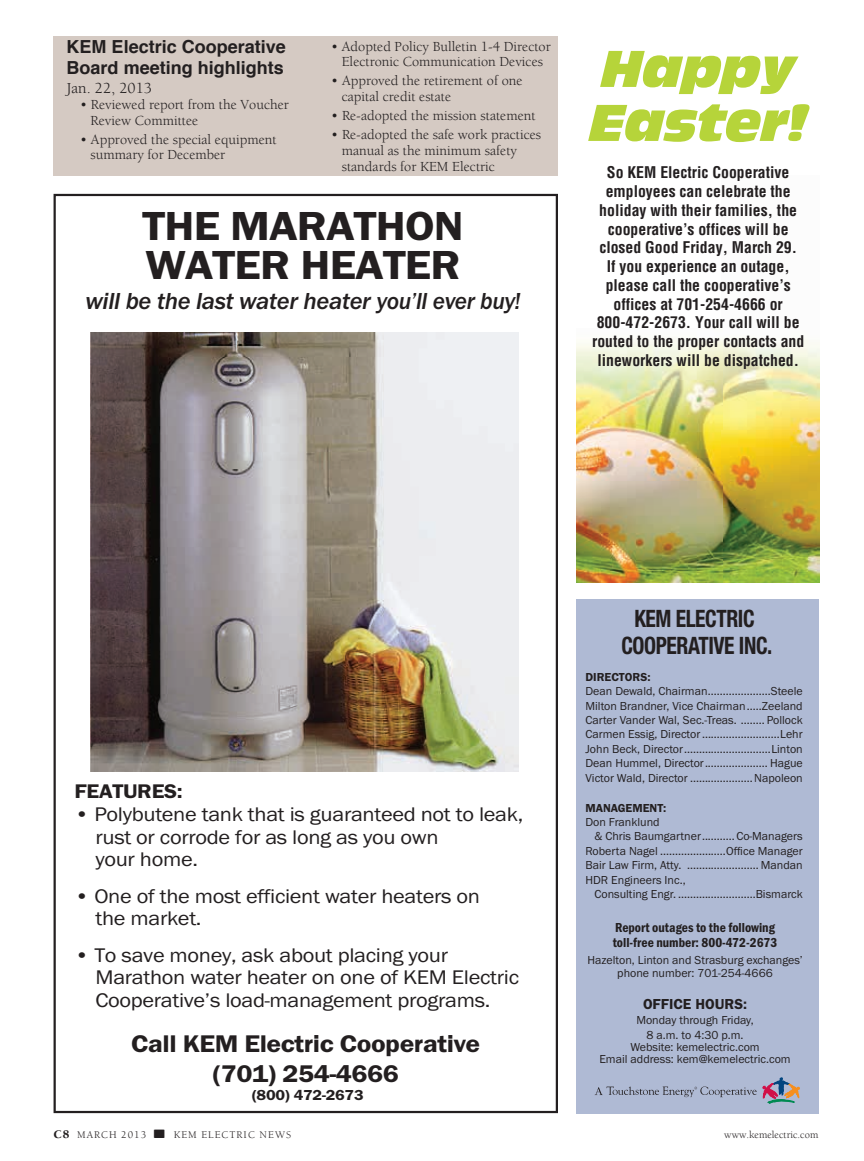
<style>
.page{position:relative;width:864px;height:1161px;background:#fff}
.page>*{position:absolute;margin:0;border:0;box-sizing:border-box;transform-origin:0 0}
.t1{font:54px/54px "Antique Oli T Comp Ital";color:#b6d43a}
.t2{font:600 42px/38.5px "Franklin Gothic Itc T";letter-spacing:-.015em;color:#231f20;scale:1.1 1}
.t3{font:600 24.9px/30px "Franklin Gothic Itc T";letter-spacing:-.015em;color:#231f20;text-align:center;scale:1.1 1}
.t4{font:italic 500 24px "Franklin Gothic Itc T";letter-spacing:-.015em;color:#231f20;scale:1.04 1}
.t5{font:700 condensed 24px/27px "Helvetica Neue";letter-spacing:-.02em;color:#231f20;text-align:center;scale:.9 1}
.t6{font:20.4px/22.6px "Franklin Gothic Itc T";letter-spacing:-.015em;color:#231f20;scale:1.1 1}
.t7{font:600 20.4px "Franklin Gothic Itc T";letter-spacing:-.015em;color:#231f20;scale:1.1 1}
.t8{font:700 18px/21px "Helvetica";color:#231f20}
.t9{font:700 condensed 15.75px/18.8px "Helvetica";color:#231f20;text-align:center}
.t10{font:15.75px "Berkeley";color:#231f20}
.t11{font:600 15px "Franklin Gothic Itc T";color:#231f20;scale:1.1 1}
.t12{font:600 15px "Franklin Gothic Itc T";color:#231f20}
.t13{font:14.25px/15.8px "Berkeley";color:#231f20}
.t14{font:600 condensed 13.5px/15px "Franklin Gothic Itc T";color:#231f20}
.t15{font:12px/14.4px "Franklin Gothic Itc T";color:#231f20;text-align:center}
.t16{font:600 12px "Franklin Gothic Itc T";color:#231f20}
.t17{font:10.5px "Berkeley";letter-spacing:.1em;color:#231f20}
.t18{font:10.5px "Berkeley";color:#231f20}
.s1{font-weight:900;font-size:12px}
.s2{font-family:"Dingthings Normal"}
</style>
<div class="page">
<img style="left:576px;top:339px;width:243px;height:244px">
<div style="left:576px;top:599px;width:242px;height:514px;background:#afbad4"></div>
<svg style="left:763px;top:1078px;width:36px;height:25px"></svg>
<svg style="left:595px;top:1086px;width:162px;height:11px"></svg>
<div style="left:54px;top:36px;width:504px;height:140px;background:#d5cac3"></div>
<svg style="left:54px;top:194px;width:504px;height:919px"></svg>
<div style="left:62px;top:208px;width:483px;height:114px;background:#fff"></div>
<img style="left:91px;top:332px;width:428px;height:439px">
<h3 class="t8" style="left:67px;top:37px;width:221px">KEM Electric Cooperative<br>Board meeting highlights</h3>
<h3 class="t10" style="left:67px;top:80px;width:87px">Jan. 22, 2013</h3>
<p class="t13" style="left:91px;top:97px;width:200px;text-indent:-11px">• Reviewed report from the Voucher<br>Review Committee</p>
<p class="t13" style="left:91px;top:132px;width:188px;text-indent:-11px">• Approved the special equipment summary for December</p>
<p class="t13" style="left:331px;top:39px;width:221px;text-align:center">• Adopted Policy Bulletin 1-4 Director<br>Electronic Communication Devices</p>
<p class="t13" style="left:342px;top:73px;width:182px;text-indent:-11px">• Approved the retirement of one capital credit estate</p>
<p class="t13" style="left:331px;top:108px;width:206px">• Re-adopted the mission statement</p>
<p class="t13" style="left:342px;top:127px;width:201px;text-indent:-11px">• Re-adopted the safe work practices manual as the minimum safety standards for KEM Electric</p>
<h2 class="t2" style="left:143px;top:206px;width:294px">THE MARATHON<br>WATER HEATER</h2>
<h3 class="t4" style="left:86px;top:287px;width:420px">will be the last water heater you’ll ever buy!</h3>
<h1 class="t1" style="left:589px;top:41px;width:219px">Happy<br>Easter!</h1>
<p class="t9" style="left:592px;top:163px;width:214px">So KEM Electric Cooperative employees can celebrate the holiday with their families, the cooperative’s offices will be closed Good Friday, March 29.<br>If you experience an outage, please call the cooperative’s offices at 701-254-4666 or<br>800-472-2673. Your call will be routed to the proper contacts and lineworkers will be dispatched.</p>
<h3 class="t7" style="left:74px;top:780px;width:100px">FEATURES:</h3>
<h3 class="t6" style="left:95px;top:802px;width:390px;text-indent:-21px">• Polybutene tank that is guaranteed not to leak, rust or corrode for as long as you own<br>your home.</h3>
<h3 class="t6" style="left:95px;top:884px;width:351px;text-indent:-21px">• One of the most efficient water heaters on the market.</h3>
<h3 class="t6" style="left:95px;top:943px;width:387px;text-indent:-21px">• To save money, ask about placing your<br>Marathon water heater on one of KEM Electric<br>Cooperative’s load-management programs.</h3>
<h3 class="t3" style="left:131px;top:1029px;width:319px">Call KEM Electric Cooperative (701) 254-4666</h3>
<p class="t11" style="left:252px;top:1086px;width:103px">(800) 472-2673</p>
<h3 class="t5" style="left:621px;top:605px;width:169px">KEM ELECTRIC<br>COOPERATIVE INC.</h3>
<p class="t16" style="left:585px;top:670px;width:67px">DIRECTORS:</p>
<p class="t15" style="left:585px;top:684px;width:219px;text-align:justify">Dean Dewald, Chairman .....................Steele Milton Brandner, Vice Chairman .....Zeeland Carter Vander Wal, Sec.-Treas. ........ Pollock Carmen Essig, Director ..........................Lehr John Beck, Director .............................Linton Dean Hummel, Director ..................... Hague Victor Wald, Director .....................Napoleon</p>
<p class="t16" style="left:585px;top:801px;width:82px">MANAGEMENT:</p>
<p class="t15" style="left:585px;top:815px;width:76px">Don Franklund</p>
<p class="t15" style="left:594px;top:829px;width:210px">&amp; Chris Baumgartner ...........Co-Managers</p>
<p class="t15" style="left:585px;top:843px;width:219px">Roberta Nagel ......................Office Manager</p>
<p class="t15" style="left:585px;top:858px;width:219px">Bair Law Firm, Atty. ........................ Mandan</p>
<p class="t15" style="left:585px;top:872px;width:102px">HDR Engineers Inc.,</p>
<p class="t15" style="left:594px;top:887px;width:210px">Consulting Engr. ..........................Bismarck</p>
<p class="t14" style="left:613px;top:920px;width:166px">Report outages to the following toll-free number: 800-472-2673</p>
<p class="t15" style="left:587px;top:953px;width:217px;line-height:13.5px">Hazelton, Linton and Strasburg exchanges’ phone number: 701-254-4666</p>
<p class="t12" style="left:643px;top:995px;width:106px">OFFICE HOURS:</p>
<p class="t15" style="left:636px;top:1012px;width:119px;line-height:15px">Monday through Friday,<br>8 a.m. to 4:30 p.m.</p>
<p class="t15" style="left:599px;top:1041px;width:193px;line-height:12px">Website: kemelectric.com<br>Email address: kem@kemelectric.com</p>
<p class="t17" style="left:54px;top:1129px;width:239px"><span class="s1">C8</span> MARCH 2013 <span class="s2">,</span> KEM ELECTRIC NEWS</p>
<p class="t18" style="left:724px;top:1129px;width:96px">www.kemelectric.com</p>
</div>
